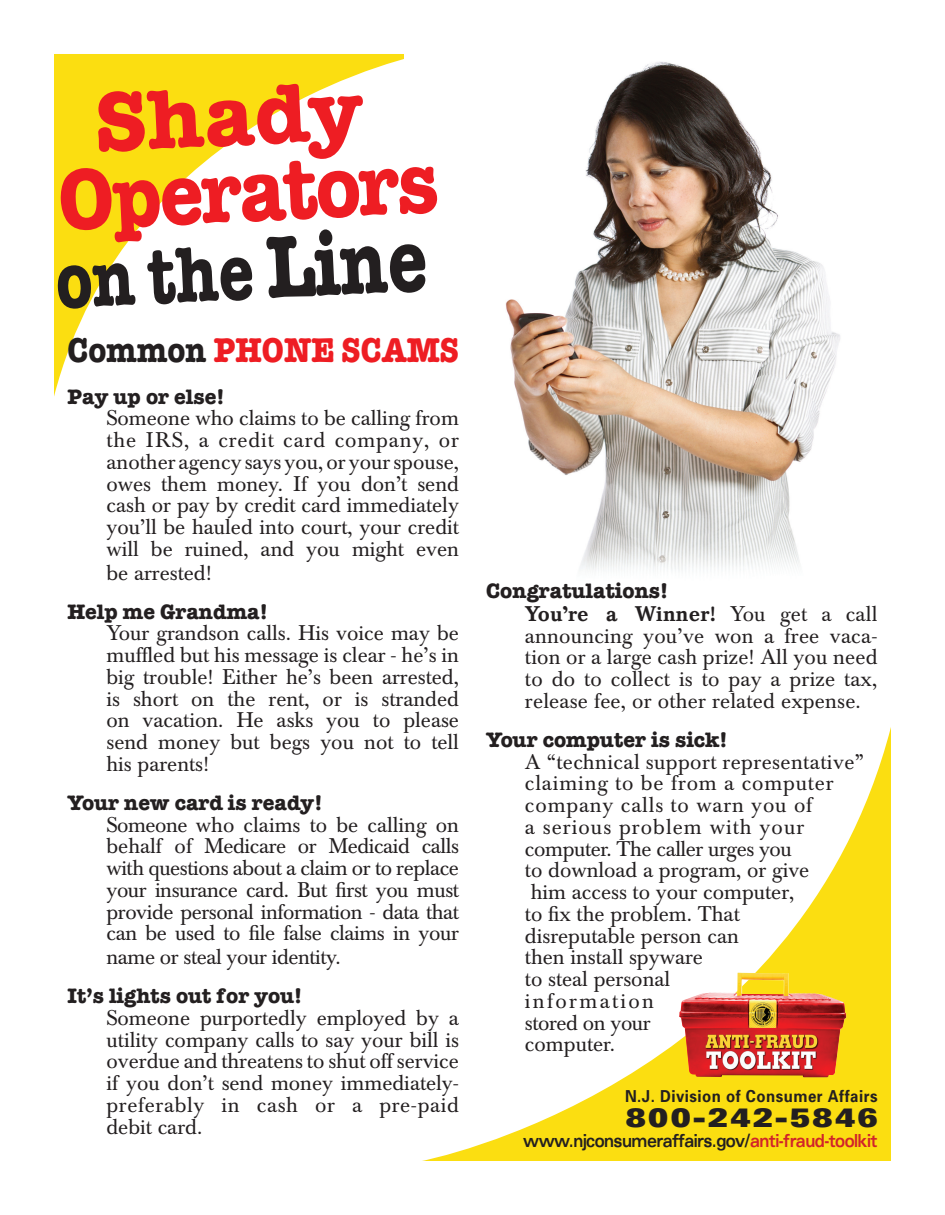
<style>
.page{position:relative;width:945px;height:1215px;background:#fff}
.page>*{position:absolute;margin:0;border:0;box-sizing:border-box;transform-origin:0 0}
.t1{font:700 85.8px "American Typewriter";color:#ee1d23;scale:.91 1}
.t2{font:700 84px "American Typewriter";color:#ee1d23}
.t3{font:700 78.75px "American Typewriter";color:#231f20;scale:.8 1}
.t4{font:700 34.5px "American Typewriter";color:#ee1d23;scale:.9 1}
.t5{font:900 expanded 26.25px "Univers";letter-spacing:.1em;color:#231f20;scale:.91 1}
.t6{font:21px/21.8px "Baskerville BE";color:#231f20;text-align:justify}
.t7{font:700 21px "American Typewriter";color:#231f20}
.t8{font:21px "Baskerville BE";letter-spacing:-.02em;color:#231f20}
.t9{font:700 expanded 18px "Univers";letter-spacing:-.04em;color:#231f20;scale:.75 1}
.t10{font:700 16.5px "Univers";letter-spacing:.035em;color:#231f20;scale:.91 1}
.s1{font-size:88.05px}
.s2{color:#231f20}
.s3{font-weight:500}
.s4{color:#d1232a}
</style>
<div class="page">
<svg style="left:54px;top:54px;width:350px;height:343px"></svg>
<svg style="left:422px;top:727px;width:469px;height:434px"></svg>
<img style="left:505px;top:61px;width:335px;height:510px">
<img style="left:679px;top:973px;width:167px;height:104px">
<h2 class="t2" style="left:92px;top:71px;width:270px;rotate:-3deg">Shady</h2>
<h1 class="t1" style="left:56px;top:148px;width:420px;rotate:-3deg">Operators</h1>
<h3 class="t3" style="left:53px;top:233px;width:482px;rotate:-3deg">onthe<span class="s1">Line</span></h3>
<h3 class="t4" style="left:68px;top:328px;width:434px"><span class="s2">Common</span> Phone Scams</h3>
<p class="t7" style="left:68px;top:383px;width:159px">Pay up or else!</p>
<p class="t6" style="left:106px;top:408px;width:354px">Someone who claims to be calling from the IRS, a credit card company, or another agency says you, or your spouse, owes them money. If you don’t send cash or pay by credit card immediately you’ll be hauled into court, your credit will be ruined, and you might even</p>
<p class="t6" style="left:106px;top:562px;width:107px">be arrested!</p>
<p class="t7" style="left:68px;top:598px;width:202px">Help me Grandma!</p>
<p class="t6" style="left:106px;top:623px;width:354px">Your grandson calls. His voice may be muffled but his message is clear - he’s in big trouble! Either he’s been arrested, is short on the rent, or is stranded on vacation. He asks you to please send money but begs you not to tell his parents!</p>
<p class="t7" style="left:68px;top:790px;width:256px">Your new card is ready!</p>
<p class="t6" style="left:106px;top:814px;width:354px">Someone who claims to be calling on behalf of Medicare or Medicaid calls with questions about a claim or to replace your insurance card. But first you must provide personal information - data that can be used to file false claims in your</p>
<p class="t8" style="left:106px;top:945px;width:236px">name or steal your identity.</p>
<p class="t7" style="left:68px;top:983px;width:236px">It’s lights out for you!</p>
<p class="t6" style="left:106px;top:1007px;width:354px">Someone purportedly employed by a utility company calls to say your bill is overdue and threatens to shut off service if you don’t send money immediately&shy;preferably in cash or a pre-paid debit card.</p>
<p class="t7" style="left:486px;top:578px;width:184px">Congratulations!</p>
<p class="t6" style="left:525px;top:603px;width:354px"><span class="s3">You’re a Winner!</span> You get a call announcing you’ve won a free vaca&shy;tion or a large cash prize! All you need to do to collect is to pay a prize tax, release fee, or other related expense.</p>
<p class="t7" style="left:486px;top:727px;width:243px">Your computer is sick!</p>
<p class="t6" style="left:525px;top:751px;width:341px;text-align:left">A “technical support representative” claiming to be from a computer company calls to warn you of<br>a serious problem with your computer. The caller urges you<br>to download a program, or give<br>him access to your computer,<br>to fix the problem. That<br>disreputable person can<br>then install spyware<br>to steal personal<br>information<br>stored on your<br>computer.</p>
<p class="t10" style="left:625px;top:1086px;width:279px">N.J. Division of Consumer Affairs</p>
<p class="t5" style="left:626px;top:1102px;width:278px">800-242-5846</p>
<p class="t9" style="left:523px;top:1131px;width:474px">www.njconsumeraffairs.gov/<span class="s4">anti-fraud-toolkit</span></p>
</div>
